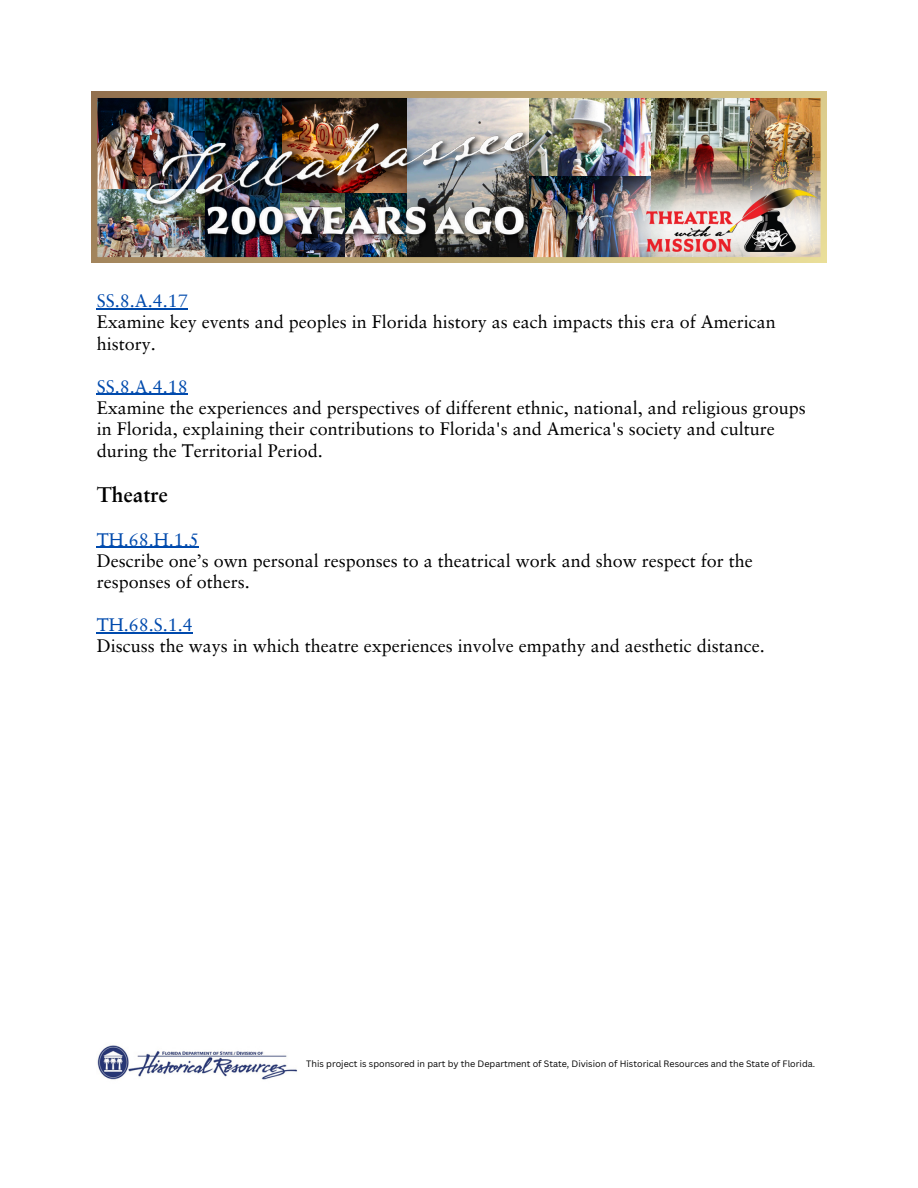
<style>
.page{position:relative;width:918px;height:1188px;background:#fff}
.page>*{position:absolute;margin:0;border:0;box-sizing:border-box;transform-origin:0 0}
.t1{font:700 21px "Sabon LT Pro";color:#000}
.t2{font:18px/21.3px "Sabon LT Pro";color:#000}
.t3{font:9px "Canva Sans";color:#000}
.s1{color:#004aad}
</style>
<div class="page">
<img style="left:92px;top:92px;width:734px;height:170px">
<img style="left:97px;top:1045px;width:201px;height:35px">
<svg style="left:97px;top:308px;width:18px;height:1px"></svg>
<hr style="left:115px;top:308px;width:73px;height:1px;background:#004aad">
<svg style="left:97px;top:394px;width:18px;height:1px"></svg>
<hr style="left:115px;top:394px;width:73px;height:1px;background:#004aad">
<hr style="left:97px;top:547px;width:102px;height:1px;background:#004aad">
<hr style="left:97px;top:632px;width:96px;height:1px;background:#004aad">
<p class="t2" style="left:97px;top:292px;width:681px"><span class="s1">SS.8.A.4.17<br></span>Examine key events and peoples in Florida history as each impacts this era of American history.</p>
<p class="t2" style="left:97px;top:377px;width:711px"><span class="s1">SS.8.A.4.18<br></span>Examine the experiences and perspectives of different ethnic, national, and religious groups in Florida, explaining their contributions to Florida's and America's society and culture during the Territorial Period.</p>
<p class="t1" style="left:97px;top:486px;width:73px">Theatre</p>
<p class="t2" style="left:97px;top:530px;width:658px"><span class="s1">TH.68.H.1.5<br></span>Describe one’s own personal responses to a theatrical work and show respect for the responses of others.</p>
<p class="t2" style="left:97px;top:616px;width:670px"><span class="s1">TH.68.S.1.4<br></span>Discuss the ways in which theatre experiences involve empathy and aesthetic distance.</p>
<p class="t3" style="left:306px;top:1057px;width:510px">This project is sponsored in part by the Department of State, Division of Historical Resources and the State of Florida.</p>
</div>
